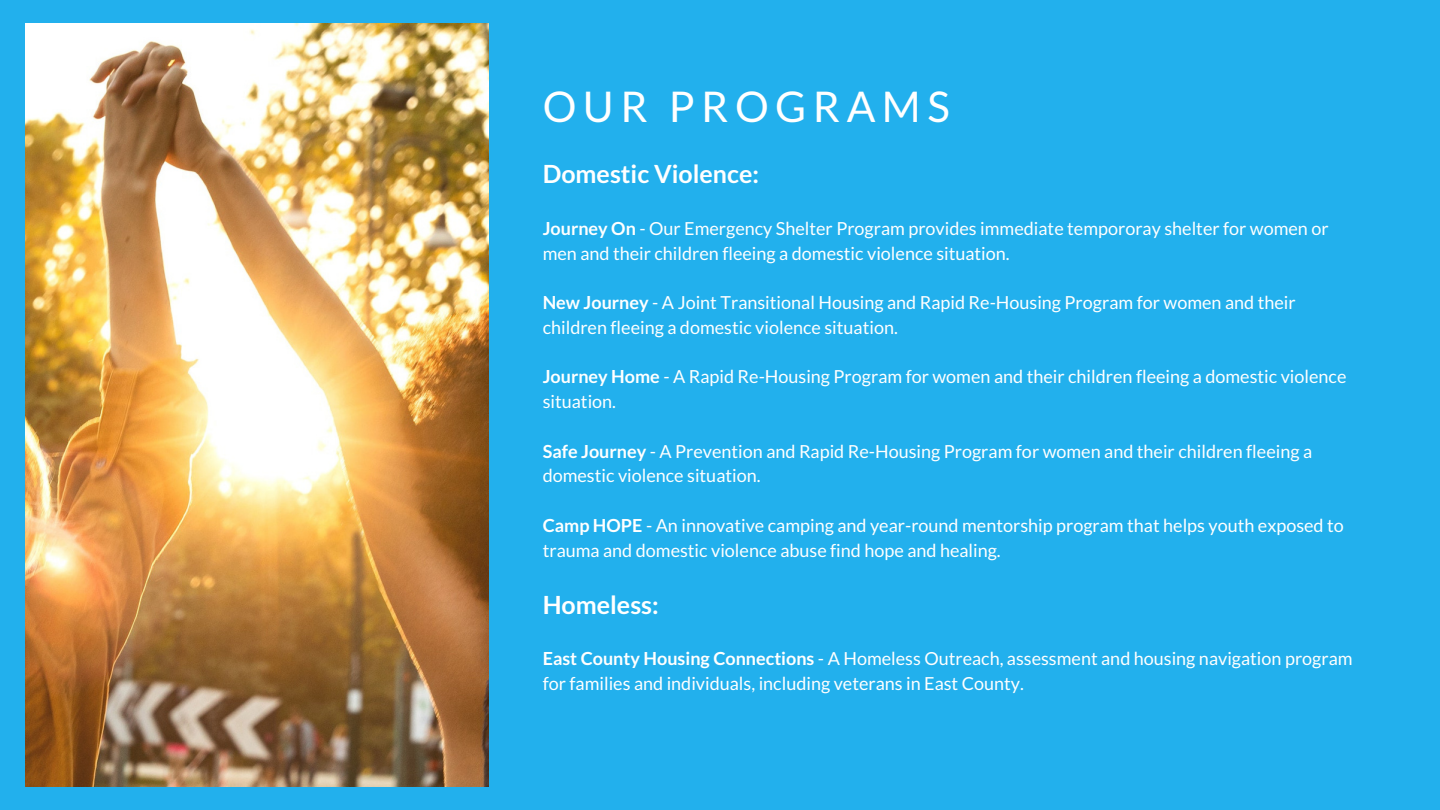
<style>
.page{position:relative;width:1440px;height:810px;background:#22b0ed}
.page>*{position:absolute;margin:0;border:0;box-sizing:border-box;transform-origin:0 0}
.t1{font:42.3px "Lato";letter-spacing:.155em;color:#fff}
.t2{font:700 25px "Lato";color:#fff}
.t3{font:18px/24.8px "Lato";color:#fff}
.s1{font-weight:700}
</style>
<div class="page">
<img style="left:25px;top:23px;width:464px;height:764px">
<p class="t1" style="left:543px;top:80px;width:409px">OUR PROGRAMS</p>
<p class="t2" style="left:543px;top:158px;width:218px">Domestic Violence:</p>
<p class="t3" style="left:543px;top:215px;width:788px"><span class="s1">Journey On</span> - Our Emergency Shelter Program provides immediate tempororay shelter for women or men and their children fleeing a domestic violence situation.</p>
<p class="t3" style="left:543px;top:290px;width:755px"><span class="s1">New Journey</span> - A Joint Transitional Housing and Rapid Re-Housing Program for women and their children fleeing a domestic violence situation.</p>
<p class="t3" style="left:543px;top:364px;width:805px"><span class="s1">Journey Home</span> - A Rapid Re-Housing Program for women and their children fleeing a domestic violence situation.</p>
<p class="t3" style="left:543px;top:438px;width:771px"><span class="s1">Safe Journey</span> - A Prevention and Rapid Re-Housing Program for women and their children fleeing a domestic violence situation.</p>
<p class="t3" style="left:543px;top:512px;width:803px"><span class="s1">Camp HOPE</span> - An innovative camping and year-round mentorship program that helps youth exposed to trauma and domestic violence abuse find hope and healing.</p>
<p class="t2" style="left:543px;top:589px;width:118px">Homeless:</p>
<p class="t3" style="left:543px;top:646px;width:811px"><span class="s1">East County Housing Connections</span> - A Homeless Outreach, assessment and housing navigation program for families and individuals, including veterans in East County.</p>
</div>
